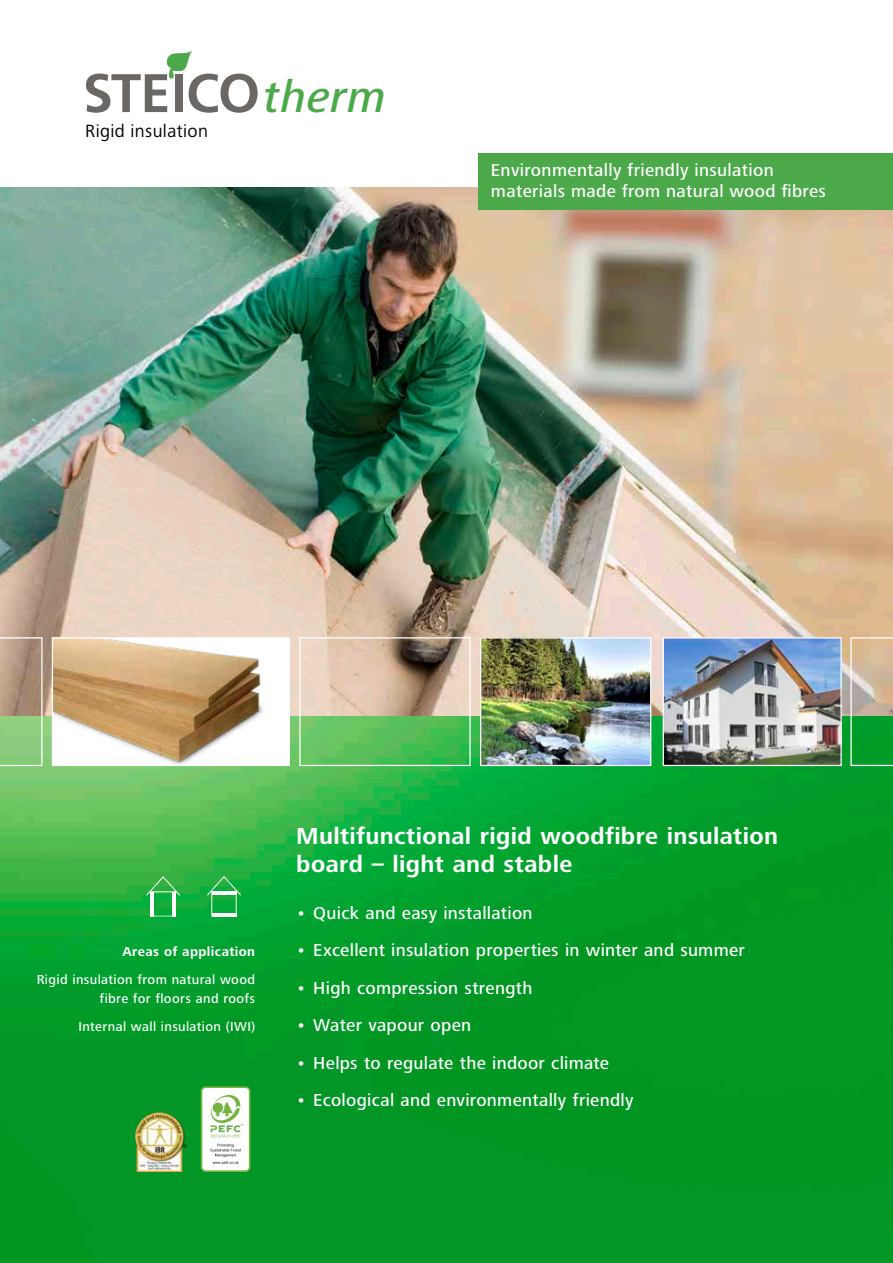
<style>
.page{position:relative;width:893px;height:1263px;background:#fff}
.page>*{position:absolute;margin:0;border:0;box-sizing:border-box;transform-origin:0 0}
.t1{font:italic 500 45.9px "Frutiger Next LTW1 G";letter-spacing:.01em;color:#4ba94a}
.t2{font:700 24px/28.2px "Frutiger Next LTW1 G";letter-spacing:.015em;color:#fff}
.t3{font:18.45px "Frutiger Next LTW1 G";letter-spacing:.02em;color:#000}
.t4{font:500 18px/21.6px "Frutiger Next LTW1 G";letter-spacing:.015em;color:#fff}
.t5{font:500 13.5px/18.8px "Frutiger Next LTW1 G";letter-spacing:.03em;color:#fff;text-align:right}
.t6{font:700 13.5px "Frutiger Next LTW1 G";letter-spacing:.03em;color:#fff}
</style>
<div class="page">
<img style="left:0;top:188px;width:893px;height:528px">
<img style="left:0;top:716px;width:893px;height:547px">
<svg style="left:850px;top:637px;width:43px;height:129px;background:#85b077"></svg>
<svg style="left:0;top:637px;width:43px;height:129px;background:#a4ac81"></svg>
<div style="left:299px;top:637px;width:172px;height:129px;border:1px solid #fff"></div>
<img style="left:482px;top:639px;width:167px;height:125px">
<div style="left:480px;top:637px;width:171px;height:129px;border:1px solid #fff"></div>
<img style="left:665px;top:639px;width:175px;height:125px">
<div style="left:663px;top:637px;width:179px;height:129px;border:1px solid #fff"></div>
<div style="left:52px;top:638px;width:237px;height:127px;background:#fff"></div>
<img style="left:54px;top:639px;width:209px;height:125px">
<div style="left:52px;top:637px;width:238px;height:129px;border:1px solid #fff"></div>
<svg style="left:206px;top:875px;width:36px;height:41px"></svg>
<svg style="left:146px;top:875px;width:35px;height:41px"></svg>
<div style="left:478px;top:153px;width:415px;height:57px;background:#4ba94a"></div>
<svg style="left:86px;top:50px;width:172px;height:63px"></svg>
<div style="left:202px;top:1087px;width:48px;height:84px;background:#fff;border-radius:4px"></div>
<div style="left:201px;top:1086px;width:50px;height:86px;border:2px solid #74b442;border-radius:4px"></div>
<svg style="left:210px;top:1144px;width:31px;height:20px"></svg>
<svg style="left:210px;top:1095px;width:33px;height:42px"></svg>
<img style="left:135px;top:1111px;width:57px;height:61px">
<p class="t3" style="left:85px;top:121px;width:124px">Rigid insulation</p>
<h1 class="t1" style="left:265px;top:71px;width:123px">therm</h1>
<p class="t4" style="left:491px;top:159px;width:337px">Environmentally friendly insulation materials made from natural wood fibres</p>
<p class="t6" style="left:122px;top:944px;width:134px">Areas of application</p>
<p class="t5" style="left:37px;top:971px;width:220px">Rigid insulation from natural wood fibre for floors and roofs</p>
<p class="t5" style="left:78px;top:1018px;width:178px">Internal wall insulation (IWI)</p>
<h2 class="t2" style="left:296px;top:822px;width:483px">Multifunctional rigid woodfibre insulation board – light and stable</h2>
<p class="t4" style="left:296px;top:903px;width:238px">• Quick and easy installation</p>
<p class="t4" style="left:296px;top:940px;width:450px">• Excellent insulation properties in winter and summer</p>
<p class="t4" style="left:296px;top:978px;width:238px">• High compression strength</p>
<p class="t4" style="left:296px;top:1015px;width:176px">• Water vapour open</p>
<p class="t4" style="left:296px;top:1052px;width:314px">• Helps to regulate the indoor climate</p>
<p class="t4" style="left:296px;top:1090px;width:339px">• Ecological and environmentally friendly</p>
</div>
